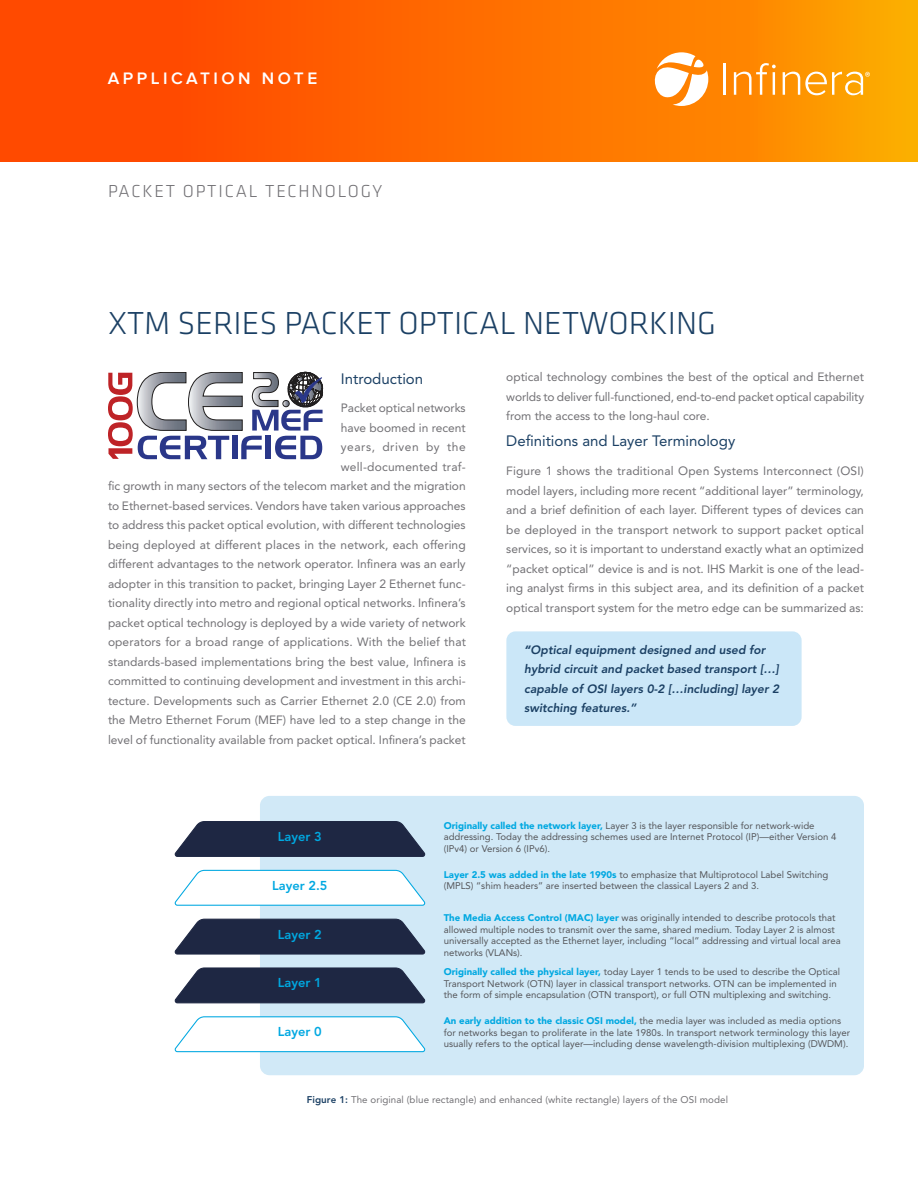
<style>
.page{position:relative;width:918px;height:1188px;background:#fff}
.page>*{position:absolute;margin:0;border:0;box-sizing:border-box;transform-origin:0 0}
.Headline{font:300 33px "Klavika";color:#1b4064}
.Kicker{font:300 18px "Klavika";letter-spacing:.1em;color:#717074}
.t1{font:600 17.25px "Proxima Nova";letter-spacing:.2em;color:#fff}
.Section_Subhead{font:15px "Avenir LT Std";color:#1b4064}
.t2{font:800 12.75px "Avenir LT Std";color:#00a8e1}
.Text_Page2{font:12px/19.5px "Avenir LT Std";color:#717074;text-align:justify}
.Text_Page2-2{font:italic 800 12px/19.5px "Avenir LT Std";color:#1b4064}
.t3{font:9.75px "Avenir LT Std";letter-spacing:.01em;color:#717074}
.t4{font:9.6px/11.6px "Avenir LT Std";color:#55565a}
.s1{font-weight:900}
.s2{font-weight:900;color:#00a8e1}
.s3{font-weight:800;color:#1b4064}
</style>
<div class="page">
<div style="left:506px;top:631px;width:296px;height:95px;background:#cbe7f8;border-radius:9px"></div>
<svg style="left:0;top:0;width:918px;height:162px;background:#fe6b00"></svg>
<svg style="left:652px;top:52px;width:56px;height:54px"></svg>
<hr style="left:724px;top:64px;width:2px;height:31px;background:#fff">
<svg style="left:734px;top:63px;width:42px;height:32px"></svg>
<svg style="left:783px;top:72px;width:87px;height:23px"></svg>
<div style="left:260px;top:796px;width:604px;height:279px;background:#d1e9f7;border-radius:10px"></div>
<svg style="left:175px;top:821px;width:251px;height:36px;background:#303954"></svg>
<svg style="left:175px;top:869px;width:251px;height:37px"></svg>
<svg style="left:175px;top:918px;width:251px;height:37px;background:#353f58"></svg>
<svg style="left:175px;top:967px;width:251px;height:37px;background:#353f58"></svg>
<svg style="left:175px;top:1016px;width:251px;height:37px"></svg>
<svg style="left:108px;top:372px;width:215px;height:87px"></svg>
<p class="t1" style="left:108px;top:68px;width:211px">APPLICATION NOTE</p>
<p class="Kicker" style="left:108px;top:180px;width:276px">PACKET OPTICAL TECHNOLOGY</p>
<p class="Headline" style="left:108px;top:303px;width:610px">XTM SERIES PACKET OPTICAL NETWORKING</p>
<p class="Section_Subhead" style="left:341px;top:370px;width:84px">Introduction</p>
<p class="Text_Page2" style="left:108px;top:398px;width:359px;text-align:right">Packet optical networks<br>have boomed in recent<br>years, driven by the<br>well-documented traf-<br>fic growth in many sectors of the telecom market and the migration to Ethernet-based services. Vendors have taken various approaches to address this packet optical evolution, with different technologies being deployed at different places in the network, each offering different advantages to the network operator. Infinera was an early adopter in this transition to packet, bringing Layer 2 Ethernet func&shy;tionality directly into metro and regional optical networks. Infinera’s packet optical technology is deployed by a wide variety of network operators for a broad range of applications. With the belief that standards-based implementations bring the best value, Infinera is committed to continuing development and investment in this archi&shy;tecture. Developments such as Carrier Ethernet 2.0 (CE 2.0) from the Metro Ethernet Forum (MEF) have led to a step change in the level of functionality available from packet optical. Infinera’s packet</p>
<p class="Text_Page2" style="left:506px;top:367px;width:359px">optical technology combines the best of the optical and Ethernet worlds to deliver full-functioned, end-to-end packet optical capability from the access to the long-haul core.</p>
<p class="Section_Subhead" style="left:506px;top:432px;width:231px">Definitions and Layer Terminology</p>
<p class="Text_Page2" style="left:506px;top:461px;width:359px">Figure 1 shows the traditional Open Systems Interconnect (OSI) model layers, including more recent “additional layer” terminology, and a brief definition of each layer. Different types of devices can be deployed in the transport network to support packet optical services, so it is important to understand exactly what an optimized “packet optical” device is and is not. IHS Markit is one of the lead&shy;ing analyst firms in this subject area, and its definition of a packet optical transport system for the metro edge can be summarized as:</p>
<p class="Text_Page2-2" style="left:524px;top:640px;width:257px"><span class="s1">“</span>Optical equipment designed and used for hybrid circuit and packet based transport […] capable of OSI layers 0-2 […including] layer 2 switching features.”</p>
<p class="t2" style="left:278px;top:829px;width:45px">Layer 3</p>
<p class="t2" style="left:272px;top:878px;width:57px">Layer 2.5</p>
<p class="t2" style="left:278px;top:927px;width:45px">Layer 2</p>
<p class="t2" style="left:278px;top:975px;width:45px">Layer 1</p>
<p class="t2" style="left:278px;top:1024px;width:45px">Layer 0</p>
<p class="t4" style="left:444px;top:820px;width:394px"><span class="s2">Originally called the network layer,</span> Layer 3 is the layer responsible for network-wide addressing. Today the addressing schemes used are Internet Protocol (IP)—either Version 4 (IPv4) or Version 6 (IPv6).</p>
<p class="t4" style="left:444px;top:869px;width:386px"><span class="s2">Layer 2.5 was added in the late 1990s</span> to emphasize that Multiprotocol Label Switching (MPLS) “shim headers” are inserted between the classical Layers 2 and 3.</p>
<p class="t4" style="left:444px;top:912px;width:399px"><span class="s2">The Media Access Control (MAC) layer</span> was originally intended to describe protocols that allowed multiple nodes to transmit over the same, shared medium. Today Layer 2 is almost universally accepted as the Ethernet layer, including “local” addressing and virtual local area networks (VLANs).</p>
<p class="t4" style="left:444px;top:966px;width:398px"><span class="s2">Originally called the physical layer,</span> today Layer 1 tends to be used to describe the Optical<br>Transport Network (OTN) layer in classical transport networks. OTN can be implemented in the form of simple encapsulation (OTN transport), or full OTN multiplexing and switching.</p>
<p class="t4" style="left:444px;top:1015px;width:408px"><span class="s2">An early addition to the classic OSI model,</span> the media layer was included as media options for networks began to proliferate in the late 1980s. In transport network terminology this layer usually refers to the optical layer—including dense wavelength-division multiplexing (DWDM).</p>
<p class="t3" style="left:307px;top:1094px;width:423px"><span class="s3">Figure 1:</span> The original (blue rectangle) and enhanced (white rectangle) layers of the OSI model</p>
</div>
